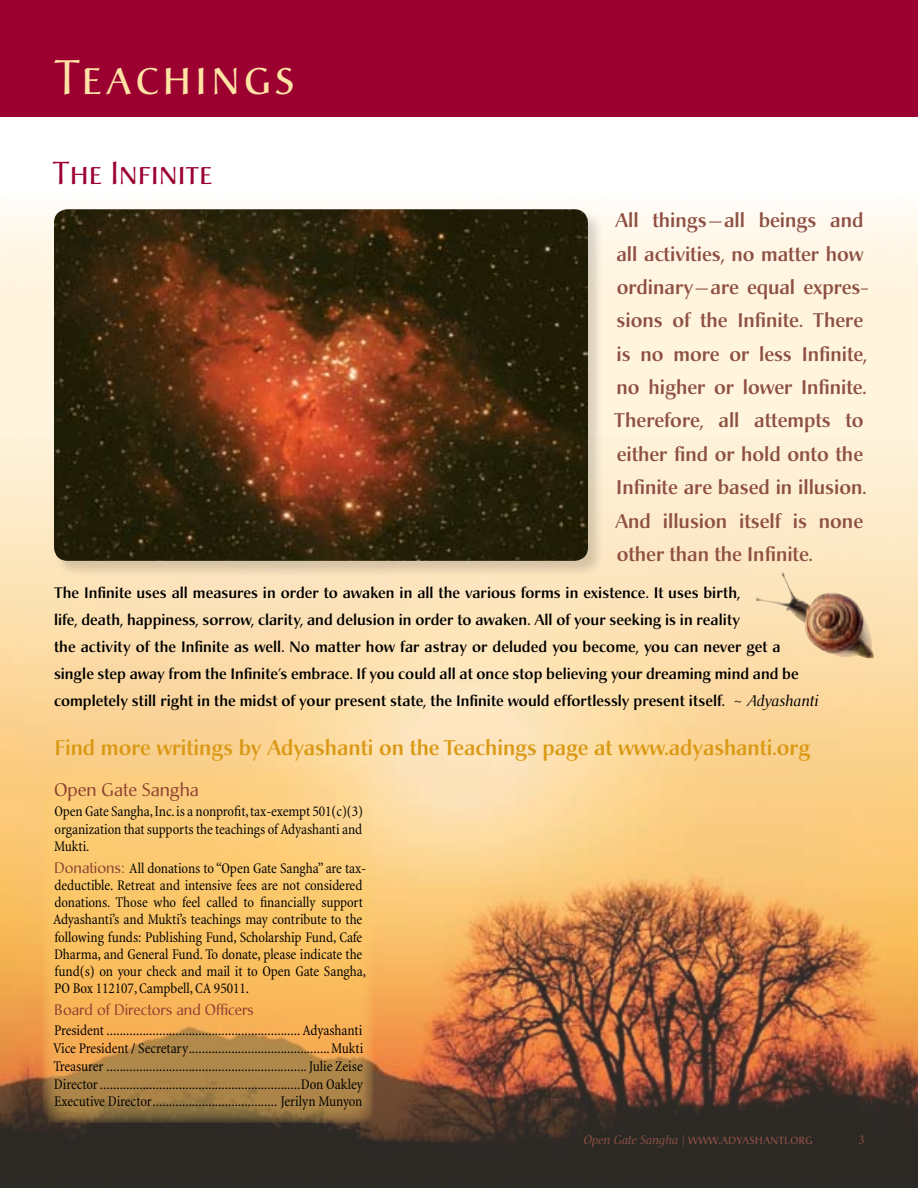
<style>
.page{position:relative;width:918px;height:1188px;background:#fff}
.page>*{position:absolute;margin:0;border:0;box-sizing:border-box;transform-origin:0 0}
.t1{font:48px "Christiana Regular SC";letter-spacing:.08em;color:#ffe3a5}
.t2{font:31.5px "Christiana Regular SC";color:#9b0031}
.t3{font:500 21px "Christiana";color:#da9914}
.t4{font:500 19.5px/33.5px "Christiana";color:#8e5043}
.t5{font:18px "Christiana";color:#8e4130}
.t6{font:condensed 15px/17.2px "Minion";letter-spacing:-.005em;color:#000;text-align:justify}
.t7{font:500 15px/27px "Christiana";letter-spacing:.005em;color:#000}
.t8{font:15px "Christiana";color:#8e4130}
.t9{font:13.5px "Christiana Regular SC";color:#8e5043}
.s1{font-weight:400;font-style:italic}
.s2{font-family:"Christiana";font-stretch:normal;color:#8e4130}
.s3{font-family:"Christiana";font-style:italic;font-size:12px}
.s4{font-size:12px}
</style>
<div class="page">
<svg style="left:0;top:202px;width:918px;height:236px;background:#fff5e2"></svg>
<div style="left:0;top:0;width:918px;height:117px;background:#9b0031"></div>
<img style="left:0;top:438px;width:918px;height:750px">
<svg style="left:42px;top:764px;width:332px;height:359px;background:#e7b463"></svg>
<img style="left:756px;top:571px;width:118px;height:87px">
<div style="left:52px;top:208px;width:553px;height:369px;background:#000;opacity:.15"></div>
<img style="left:54px;top:209px;width:534px;height:352px;border-radius:14px">
<h1 class="t1" style="left:54px;top:47px;width:242px">Teachings</h1>
<h2 class="t2" style="left:53px;top:153px;width:161px">The Infinite</h2>
<p class="t4" style="left:614px;top:204px;width:256px">All things—all beings and all activities, no matter how ordinary—are equal expres&shy;sions of the Infinite. There is no more or less Infinite, no higher or lower Infinite.<br>Therefore, all attempts to either find or hold onto the<br>Infinite are based in illusion.<br>And illusion itself is none other than the Infinite.</p>
<p class="t7" style="left:54px;top:580px;width:767px">The Infinite uses all measures in order to awaken in all the various forms in existence. It uses birth,<br>life, death, happiness, sorrow, clarity, and delusion in order to awaken. All of your seeking is in reality<br>the activity of the Infinite as well. No matter how far astray or deluded you become, you can never get a single step away from the Infinite’s embrace. If you could all at once stop believing your dreaming mind and be completely still right in the midst of your present state, the Infinite would effortlessly present itself. <span class="s1">~ Adyashanti</span></p>
<h3 class="t3" style="left:55px;top:734px;width:757px">Find more writings by Adyashanti on the Teachings page at www.adyashanti.org</h3>
<p class="t5" style="left:54px;top:779px;width:146px">Open Gate Sangha</p>
<p class="t6" style="left:54px;top:803px;width:310px">Open Gate Sangha,Inc.is a nonprofit,tax-exempt 501(c)(3) organization that supports the teachings of Adyashanti and Mukti.</p>
<p class="t6" style="left:53px;top:859px;width:315px;text-align:left"><span class="s2">Donations:</span> All donations to “Open Gate Sangha” are tax&shy;deductible. Retreat and intensive fees are not considered donations. Those who feel called to financially support Adyashanti’s and Mukti’s teachings may contribute to the following funds: Publishing Fund, Scholarship Fund, Cafe Dharma, and General Fund. To donate, please indicate the fund(s) on your check and mail it to Open Gate Sangha, PO Box 112107, Campbell, CA 95011.</p>
<p class="t8" style="left:54px;top:1001px;width:201px">Board of Directors and Officers</p>
<p class="t6" style="left:53px;top:1021px;width:312px;line-height:17.9px">President ........................................................... Adyashanti Vice President / Secretary...........................................Mukti Treasurer .............................................................Julie Zeise Director.............................................................Don Oakley Executive Director...................................... Jerilyn Munyon</p>
<p class="t9" style="left:584px;top:1131px;width:230px"><span class="s3">Open Gate Sangha</span> <span class="s4">|</span> www.adyashanti.org</p>
</div>
